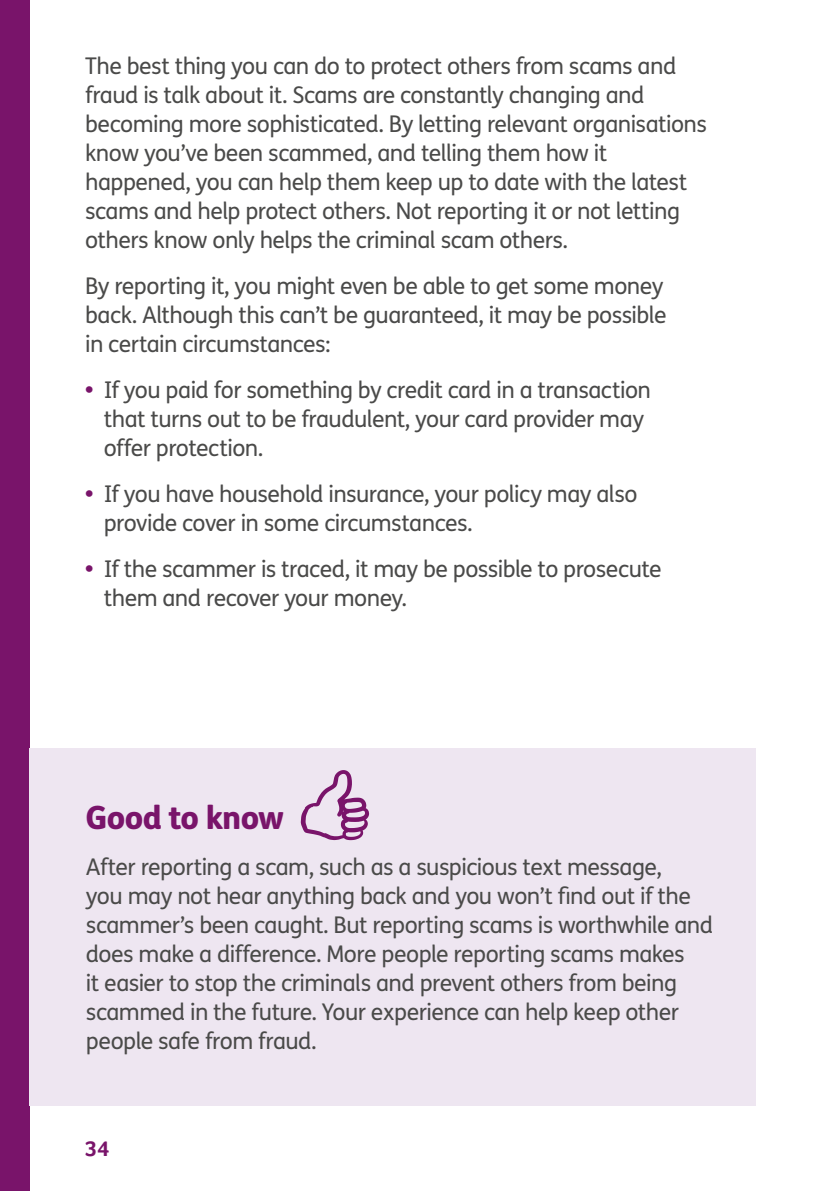
<style>
.page{position:relative;width:840px;height:1191px;background:#fff}
.page>*{position:absolute;margin:0;border:0;box-sizing:border-box;transform-origin:0 0}
.Body_copy_11_5_over_14_5pt{font:800 32px "FS Me";letter-spacing:-.025em;color:#79146a}
.Body_copy_11_5_over_14_5pt-2{font:23px/29px "FS Me";letter-spacing:-.025em;color:#4a4a49}
.t1{font:700 22px "Foco Age UK";color:#79146a}
.s1{font-weight:800;color:#79146a}
</style>
<div class="page">
<div style="left:0;top:0;width:29px;height:1191px;background:#79146a"></div>
<div style="left:29px;top:748px;width:726px;height:358px;background:#eee6f1"></div>
<svg style="left:300px;top:770px;width:69px;height:70px"></svg>
<p class="Body_copy_11_5_over_14_5pt-2" style="left:85px;top:52px;width:623px">The best thing you can do to protect others from scams and fraud is talk about it. Scams are constantly changing and becoming more sophisticated. By letting relevant organisations know you’ve been scammed, and telling them how it happened, you can help them keep up to date with the latest scams and help protect others. Not reporting it or not letting others know only helps the criminal scam others.</p>
<p class="Body_copy_11_5_over_14_5pt-2" style="left:85px;top:272px;width:582px">By reporting it, you might even be able to get some money back. Although this can’t be guaranteed, it may be possible in certain circumstances:</p>
<p class="Body_copy_11_5_over_14_5pt-2" style="left:104px;top:376px;width:548px;text-indent:-19px"><span class="s1">•</span> If you paid for something by credit card in a transaction that turns out to be fraudulent, your card provider may offer protection.</p>
<p class="Body_copy_11_5_over_14_5pt-2" style="left:104px;top:480px;width:535px;text-indent:-19px"><span class="s1">•</span> If you have household insurance, your policy may also provide cover in some circumstances.</p>
<p class="Body_copy_11_5_over_14_5pt-2" style="left:104px;top:555px;width:559px;text-indent:-19px"><span class="s1">•</span> If the scammer is traced, it may be possible to prosecute them and recover your money.</p>
<p class="Body_copy_11_5_over_14_5pt" style="left:86px;top:797px;width:199px">Good to know</p>
<p class="Body_copy_11_5_over_14_5pt-2" style="left:86px;top:853px;width:628px">After reporting a scam, such as a suspicious text message,<br>you may not hear anything back and you won’t find out if the scammer’s been caught. But reporting scams is worthwhile and does make a difference. More people reporting scams makes<br>it easier to stop the criminals and prevent others from being scammed in the future. Your experience can help keep other people safe from fraud.</p>
<p class="t1" style="left:85px;top:1135px;width:26px">34</p>
</div>
